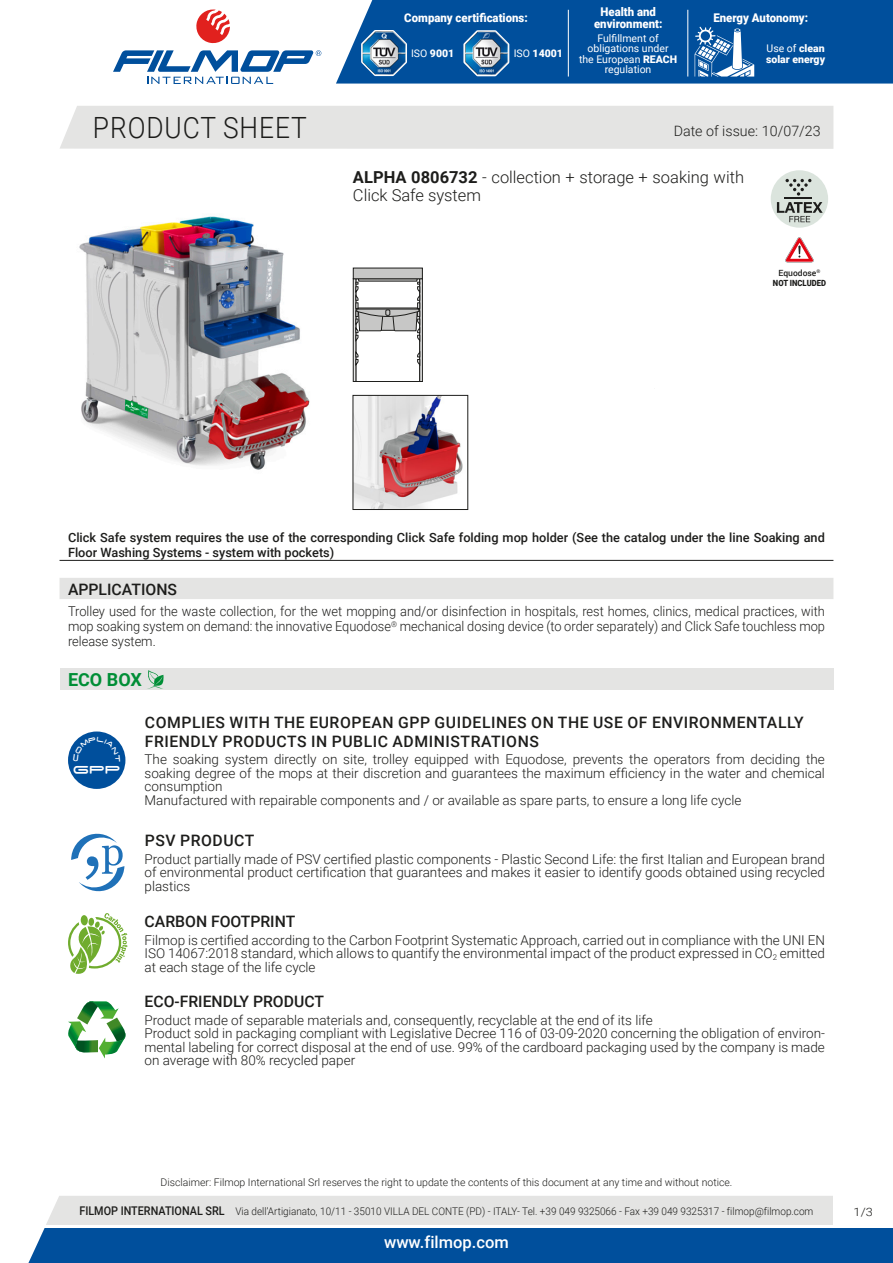
<style>
.page{position:relative;width:893px;height:1263px;background:#fff}
.page>*{position:absolute;margin:0;border:0;box-sizing:border-box;transform-origin:0 0}
.t1{font:300 29.25px "Roboto";letter-spacing:.035em;color:#1d1d1b;scale:.9 1}
.t2{font:700 18px "Roboto";color:#008e36}
.t3{font:17.7px "Space Age";color:#fff}
.t4{font:300 16.5px/18px "Roboto";color:#1d1d1b}
.t5{font:500 16.5px "Roboto";color:#fff}
.t6{font:500 15.75px/18.9px "Roboto";letter-spacing:.035em;color:#1d1d1b}
.t7{font:500 15.75px "Roboto";color:#1d1d1b}
.t8{font:300 14.25px "Roboto";color:#1d1d1b}
.t9{font:300 13.5px/13.5px "Roboto";color:#1d1d1b}
.t10{font:300 13.5px/15px "Roboto";color:#1d1d1b;text-align:justify;scale:.95 1}
.t11{font:500 12.75px/15px "Roboto";color:#1d1d1b}
.t12{font:900 12px/12px "Roboto";color:#fff;text-align:center;scale:.95 1}
.t13{font:300 11.55px "Roboto";color:#1d1d1b;scale:1.11 1}
.t14{font:300 10.5px "Roboto";color:#1d1d1b;scale:.95 1}
.t15{font:300 10.5px "Roboto";color:#1d1d1b}
.t16{font:10.5px/10.5px "Roboto";color:#fff;text-align:center}
.t17{font:900 10.5px/10.5px "Roboto";color:#fff}
.t18{font:900 8.55px/10.2px "Roboto";color:#1d1d1b;text-align:center;scale:.9 1}
.s1{font-weight:400}
.s2{font-weight:900}
.s3{font-weight:700}
.s4{font-weight:500}
.s5{font-weight:500;font-size:12px}
</style>
<div class="page">
<svg style="left:28px;top:1196px;width:865px;height:67px;background:#6793bc"></svg>
<div style="left:60px;top:106px;width:773px;height:43px;background:#e4e4e3"></div>
<svg style="left:196px;top:10px;width:34px;height:34px"></svg>
<svg style="left:113px;top:50px;width:208px;height:34px"></svg>
<div style="left:336px;top:0;width:557px;height:84px;background:#004f9c"></div>
<svg style="left:462px;top:28px;width:49px;height:50px"></svg>
<img style="left:465px;top:32px;width:43px;height:43px">
<svg style="left:360px;top:28px;width:48px;height:49px"></svg>
<img style="left:362px;top:31px;width:44px;height:44px">
<hr style="left:568px;top:10px;width:1px;height:67px;background:#fff">
<hr style="left:688px;top:10px;width:1px;height:67px;background:#fff">
<svg style="left:695px;top:27px;width:59px;height:50px"></svg>
<img style="left:79px;top:216px;width:231px;height:254px">
<div style="left:353px;top:278px;width:3px;height:104px;border:1px solid #1d1d1b"></div>
<div style="left:419px;top:278px;width:4px;height:104px;border:1px solid #1d1d1b"></div>
<svg style="left:355px;top:352px;width:4px;height:14px"></svg>
<svg style="left:417px;top:352px;width:4px;height:14px"></svg>
<div style="left:353px;top:268px;width:69px;height:11px;background:#c7c7c6"></div>
<hr style="left:353px;top:381px;width:69px;height:1px;background:#1d1d1b">
<svg style="left:355px;top:278px;width:66px;height:63px"></svg>
<div style="left:771px;top:170px;width:57px;height:58px;background:#dbe4dd;border-radius:50%"></div>
<svg style="left:777px;top:202px;width:46px;height:20px"></svg>
<hr style="left:785px;top:197px;width:27px;height:2px;background:#1d1d1b">
<svg style="left:785px;top:179px;width:26px;height:17px"></svg>
<svg style="left:785px;top:237px;width:29px;height:25px"></svg>
<img style="left:355px;top:397px;width:108px;height:111px">
<div style="left:353px;top:395px;width:115px;height:115px;border:1px solid #1d1d1b"></div>
<hr style="left:60px;top:560px;width:773px;height:1px;background:#1d1d1b">
<div style="left:60px;top:578px;width:773px;height:21px;background:#e4e4e3"></div>
<div style="left:60px;top:669px;width:773px;height:21px;background:#e4e4e3"></div>
<svg style="left:147px;top:670px;width:17px;height:19px"></svg>
<div style="left:68px;top:731px;width:57px;height:58px;background:#004f9c;border-radius:50%"></div>
<svg style="left:71px;top:834px;width:53px;height:57px"></svg>
<svg style="left:68px;top:913px;width:59px;height:61px"></svg>
<svg style="left:68px;top:1001px;width:58px;height:57px"></svg>
<hr style="left:45px;top:1225px;width:848px;height:2px;background:#fff">
<div style="left:833px;top:1196px;width:60px;height:31px;background:#fff"></div>
<svg style="left:73px;top:737px;width:47px;height:9px"></svg>
<p class="t12" style="left:404px;top:11px;width:131px">Company certifications:</p>
<p class="t17" style="left:411px;top:48px;width:45px"><span class="s1">ISO</span> 9001</p>
<p class="t17" style="left:514px;top:48px;width:51px"><span class="s1">ISO</span> 14001</p>
<p class="t12" style="left:594px;top:5px;width:73px">Health and environment:</p>
<p class="t16" style="left:579px;top:32px;width:100px">Fulfillment of obligations under the European <span class="s2">REACH </span>regulation</p>
<p class="t12" style="left:713px;top:11px;width:101px">Energy Autonomy:</p>
<p class="t17" style="left:766px;top:43px;width:61px"><span class="s1">Use of</span> clean solar energy</p>
<h1 class="t1" style="left:93px;top:107px;width:239px">PRODUCT SHEET</h1>
<p class="t8" style="left:674px;top:121px;width:148px">Date of issue: 10/07/23</p>
<p class="t4" style="left:353px;top:167px;width:393px"><span class="s3">ALPHA 0806732</span> - collection + storage + soaking with<br>Click Safe system</p>
<p class="t18" style="left:773px;top:267px;width:60px"><span class="s4">Equodose</span><sup>®<br></sup>NOT INCLUDED</p>
<p class="t11" style="left:68px;top:529px;width:758px">Click Safe system requires the use of the corresponding Click Safe folding mop holder (See the catalog under the line Soaking and<br>Floor Washing Systems - system with pockets)</p>
<p class="t7" style="left:68px;top:578px;width:110px">APPLICATIONS</p>
<p class="t10" style="left:68px;top:603px;width:798px">Trolley used for the waste collection, for the wet mopping and/or disinfection in hospitals, rest homes, clinics, medical practices, with mop soaking system on demand: the innovative Equodose<sup>®</sup> mechanical dosing device (to order separately) and Click Safe touchless mop release system.</p>
<h2 class="t2" style="left:68px;top:667px;width:75px">ECO BOX</h2>
<h3 class="t3" style="left:73px;top:762px;width:49px">gPP</h3>
<p class="t6" style="left:145px;top:712px;width:660px">COMPLIES WITH THE EUROPEAN GPP GUIDELINES ON THE USE OF ENVIRONMENTALLY<br>FRIENDLY PRODUCTS IN PUBLIC ADMINISTRATIONS</p>
<p class="t9" style="left:145px;top:752px;width:682px">The soaking system directly on site, trolley equipped with Equodose, prevents the operators from deciding the soaking degree of the mops at their discretion and guarantees the maximum efficiency in the water and chemical consumption<br>Manufactured with repairable components and / or available as spare parts, to ensure a long life cycle</p>
<p class="t6" style="left:145px;top:830px;width:111px">PSV PRODUCT</p>
<p class="t9" style="left:145px;top:852px;width:682px;text-align:justify">Product partially made of PSV certified plastic components - Plastic Second Life: the first Italian and European brand of environmental product certification that guarantees and makes it easier to identify goods obtained using recycled plastics</p>
<p class="t7" style="left:145px;top:910px;width:152px">CARBON FOOTPRINT</p>
<p class="t9" style="left:145px;top:933px;width:682px;text-align:justify">Filmop is certified according to the Carbon Footprint Systematic Approach, carried out in compliance with the UNI EN ISO 14067:2018 standard, which allows to quantify the environmental impact of the product expressed in CO<sub>2</sub> emitted at each stage of the life cycle</p>
<p class="t7" style="left:145px;top:990px;width:181px">ECO-FRIENDLY PRODUCT</p>
<p class="t9" style="left:145px;top:1012px;width:682px">Product made of separable materials and, consequently, recyclable at the end of its life<br>Product sold in packaging compliant with Legislative Decree 116 of 03-09-2020 concerning the obligation of environ&shy;mental labeling for correct disposal at the end of use. 99% of the cardboard packaging used by the company is made on average with 80% recycled paper</p>
<p class="t15" style="left:160px;top:1175px;width:573px">Disclaimer: Filmop International Srl reserves the right to update the contents of this document at any time and without notice.</p>
<p class="t14" style="left:79px;top:1204px;width:774px"><span class="s5">FILMOP INTERNATIONAL SRL</span> Via dell’Artigianato, 10/11 - 35010 VILLA DEL CONTE (PD) - ITALY- Tel. +39 049 9325066 - Fax +39 049 9325317 - filmop@filmop.com</p>
<p class="t5" style="left:384px;top:1230px;width:126px">www.filmop.com</p>
<p class="t13" style="left:854px;top:1204px;width:19px">1/3</p>
</div>
